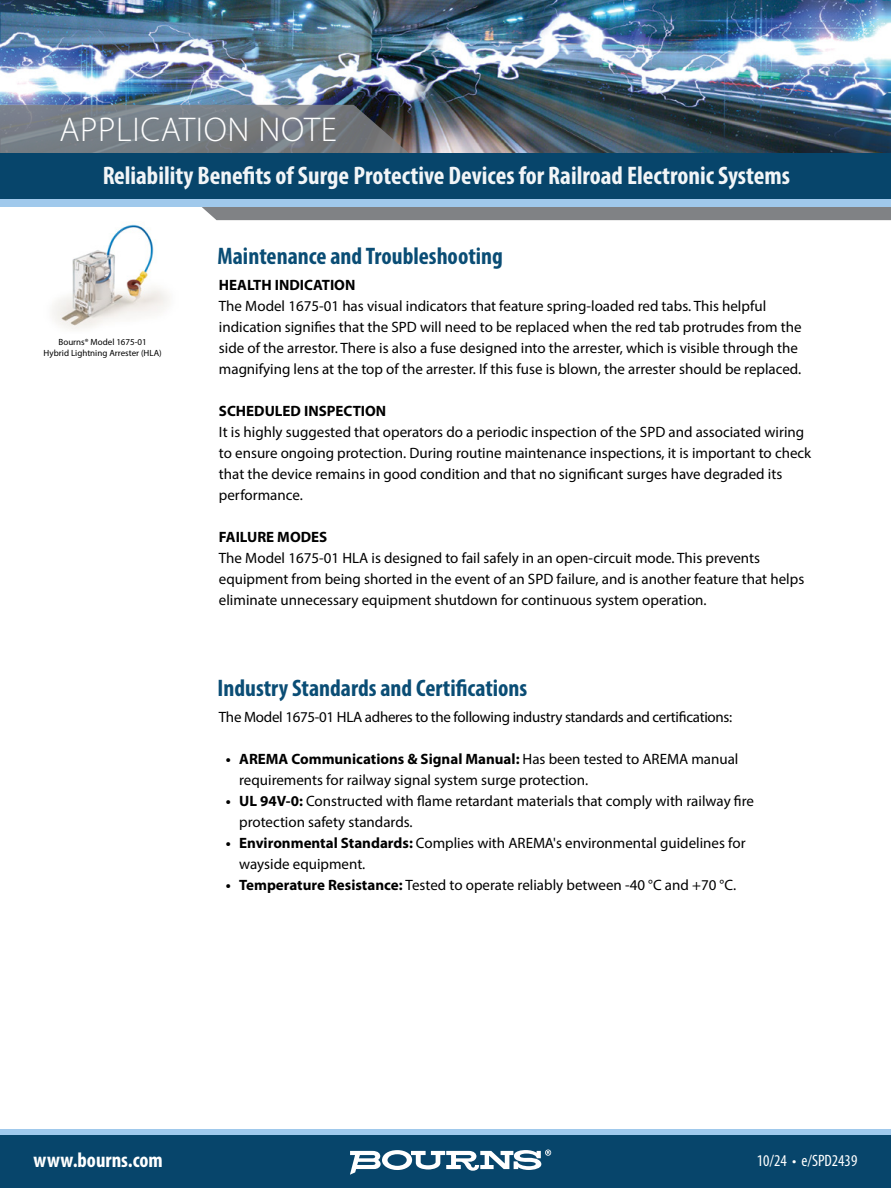
<style>
.page{position:relative;width:891px;height:1188px;background:#fff}
.page>*{position:absolute;margin:0;border:0;box-sizing:border-box;transform-origin:0 0}
.t1{font:300 34.5px "Myriad Pro";letter-spacing:.02em;color:#fff}
.t2{font:700 condensed 25.5px "Myriad Pro";color:#fff}
.t3{font:700 condensed 24px "Myriad Pro";color:#0a4d75}
.t4{font:700 condensed 21px "Myriad Pro";color:#fff}
.t5{font:condensed 16.5px "Myriad Pro";color:#fff}
.t6{font:15px/21px "Myriad Pro";color:#000}
.t7{font:15px "Myriad Pro";letter-spacing:-.02em;color:#000}
.t8{font:700 15px "Myriad Pro";color:#000}
.t9{font:9px/10.8px "Myriad Pro";color:#000;text-align:center}
.s1{font-weight:700}
</style>
<div class="page">
<img style="left:0;top:0;width:891px;height:153px">
<svg style="left:0;top:105px;width:425px;height:48px;background:#72777e"></svg>
<svg style="left:142px;top:206px;width:749px;height:14px;background:#8c9196"></svg>
<div style="left:0;top:153px;width:891px;height:46px;background:#07456b"></div>
<div style="left:0;top:199px;width:891px;height:7px;background:#a0c9ec"></div>
<div style="left:0;top:1130px;width:891px;height:7px;background:#a0c9ec"></div>
<div style="left:0;top:1135px;width:891px;height:53px;background:#07456b"></div>
<svg style="left:350px;top:1150px;width:201px;height:25px"></svg>
<img style="left:52px;top:224px;width:117px;height:105px">
<h1 class="t1" style="left:59px;top:108px;width:279px">APPLICATION NOTE</h1>
<h2 class="t2" style="left:102px;top:159px;width:690px">Reliability Benefits of Surge Protective Devices for Railroad Electronic Systems</h2>
<p class="t9" style="left:44px;top:337px;width:120px">Bourns® Model 1675-01<br>Hybrid Lightning Arrester (HLA)</p>
<h3 class="t3" style="left:217px;top:241px;width:287px">Maintenance and Troubleshooting</h3>
<p class="t8" style="left:219px;top:276px;width:138px">HEALTH INDICATION</p>
<p class="t6" style="left:219px;top:295px;width:584px">The Model 1675-01 has visual indicators that feature spring-loaded red tabs. This helpful indication signifies that the SPD will need to be replaced when the red tab protrudes from the side of the arrestor. There is also a fuse designed into the arrester, which is visible through the magnifying lens at the top of the arrester. If this fuse is blown, the arrester should be replaced.</p>
<p class="t8" style="left:219px;top:402px;width:169px">SCHEDULED INSPECTION</p>
<p class="t6" style="left:219px;top:421px;width:594px">It is highly suggested that operators do a periodic inspection of the SPD and associated wiring to ensure ongoing protection. During routine maintenance inspections, it is important to check that the device remains in good condition and that no significant surges have degraded its performance.</p>
<p class="t8" style="left:219px;top:528px;width:110px">FAILURE MODES</p>
<p class="t6" style="left:219px;top:547px;width:587px">The Model 1675-01 HLA is designed to fail safely in an open-circuit mode. This prevents equipment from being shorted in the event of an SPD failure, and is another feature that helps eliminate unnecessary equipment shutdown for continuous system operation.</p>
<h3 class="t3" style="left:217px;top:673px;width:311px">Industry Standards and Certifications</h3>
<p class="t7" style="left:219px;top:708px;width:515px">The Model 1675-01 HLA adheres to the following industry standards and certifications:</p>
<p class="t6" style="left:239px;top:748px;width:501px;text-indent:-14px"><span class="s1">• AREMA Communications &amp; Signal Manual:</span> Has been tested to AREMA manual requirements for railway signal system surge protection.</p>
<p class="t6" style="left:239px;top:790px;width:516px;text-indent:-14px"><span class="s1">• UL 94V-0:</span> Constructed with flame retardant materials that comply with railway fire protection safety standards.</p>
<p class="t6" style="left:239px;top:832px;width:508px;text-indent:-14px"><span class="s1">• Environmental Standards:</span> Complies with AREMA's environmental guidelines for wayside equipment.</p>
<p class="t6" style="left:226px;top:874px;width:512px"><span class="s1">• Temperature Resistance:</span> Tested to operate reliably between -40 °C and +70 °C.</p>
<h3 class="t4" style="left:34px;top:1147px;width:131px">www.bourns.com</h3>
<p class="t5" style="left:757px;top:1151px;width:102px">10/24 • e/SPD2439</p>
</div>
